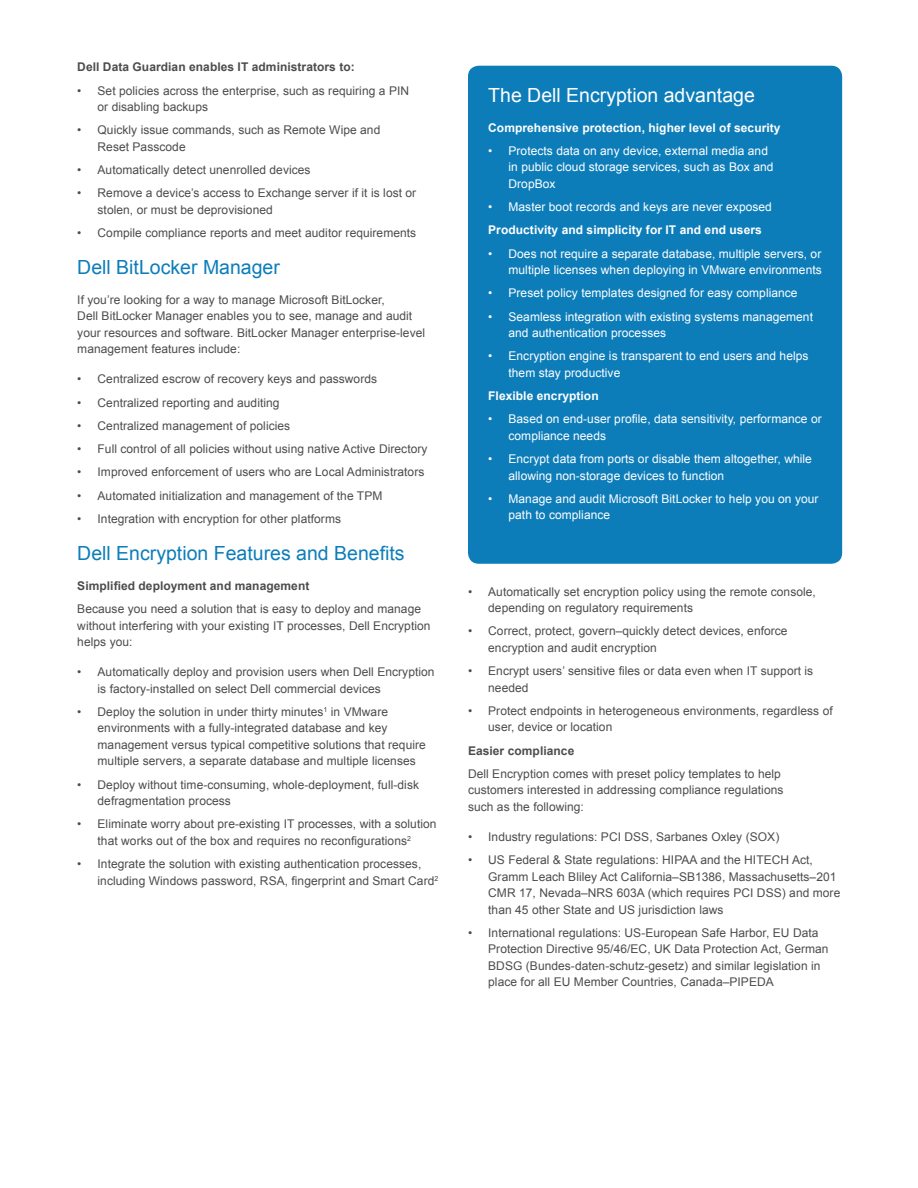
<style>
.page{position:relative;width:918px;height:1188px;background:#fff}
.page>*{position:absolute;margin:0;border:0;box-sizing:border-box;transform-origin:0 0}
.t1{font:19.5px "Arial";color:#0d7dba}
.t2{font:19.5px "Arial";color:#fff}
.t3{font:12px/16.5px "Arial";letter-spacing:.005em;color:#4b4c4d}
.t4{font:12px/16.5px "Arial";letter-spacing:.005em;color:#fff}
.t5{font:700 12px "Arial";letter-spacing:.005em;color:#fff}
.t6{font:700 12px "Arial";letter-spacing:.005em;color:#4b4c4d}
</style>
<div class="page">
<div style="left:468px;top:66px;width:374px;height:498px;background:#0d7dba;border-radius:11px"></div>
<p class="t6" style="left:77px;top:59px;width:279px">Dell Data Guardian enables IT administrators to:</p>
<p class="t3" style="left:98px;top:82px;width:313px;text-indent:-20px">• Set policies across the enterprise, such as requiring a PIN or disabling backups</p>
<p class="t3" style="left:98px;top:122px;width:284px;text-indent:-20px">• Quickly issue commands, such as Remote Wipe and<br>Reset Passcode</p>
<p class="t3" style="left:77px;top:162px;width:235px">• Automatically detect unenrolled devices</p>
<p class="t3" style="left:98px;top:185px;width:320px;text-indent:-20px">• Remove a device’s access to Exchange server if it is lost or stolen, or must be deprovisioned</p>
<p class="t3" style="left:77px;top:225px;width:340px">• Compile compliance reports and meet auditor requirements</p>
<h1 class="t1" style="left:77px;top:254px;width:204px">Dell BitLocker Manager</h1>
<p class="t3" style="left:77px;top:292px;width:349px">If you’re looking for a way to manage Microsoft BitLocker,<br>Dell BitLocker Manager enables you to see, manage and audit your resources and software. BitLocker Manager enterprise-level management features include:</p>
<p class="t3" style="left:77px;top:371px;width:301px">• Centralized escrow of recovery keys and passwords</p>
<p class="t3" style="left:77px;top:394px;width:204px">• Centralized reporting and auditing</p>
<p class="t3" style="left:77px;top:418px;width:214px">• Centralized management of policies</p>
<p class="t3" style="left:77px;top:441px;width:352px">• Full control of all policies without using native Active Directory</p>
<p class="t3" style="left:77px;top:464px;width:349px">• Improved enforcement of users who are Local Administrators</p>
<p class="t3" style="left:77px;top:487px;width:307px">• Automated initialization and management of the TPM</p>
<p class="t3" style="left:77px;top:511px;width:265px">• Integration with encryption for other platforms</p>
<h1 class="t1" style="left:77px;top:540px;width:329px">Dell Encryption Features and Benefits</h1>
<p class="t6" style="left:77px;top:578px;width:234px">Simplified deployment and management</p>
<p class="t3" style="left:77px;top:601px;width:355px">Because you need a solution that is easy to deploy and manage without interfering with your existing IT processes, Dell Encryption helps you:</p>
<p class="t3" style="left:98px;top:664px;width:339px;text-indent:-20px">• Automatically deploy and provision users when Dell Encryption is factory-installed on select Dell commercial devices</p>
<p class="t3" style="left:98px;top:704px;width:330px;text-indent:-20px">• Deploy the solution in under thirty minutes<sup>1</sup> in VMware environments with a fully-integrated database and key management versus typical competitive solutions that require multiple servers, a separate database and multiple licenses</p>
<p class="t3" style="left:98px;top:776px;width:323px;text-indent:-20px">• Deploy without time-consuming, whole-deployment, full-disk defragmentation process</p>
<p class="t3" style="left:77px;top:816px;width:361px;text-align:center">• Eliminate worry about pre-existing IT processes, with a solution that works out of the box and requires no reconfigurations<sup>2</sup></p>
<p class="t3" style="left:98px;top:856px;width:342px;text-indent:-20px">• Integrate the solution with existing authentication processes, including Windows password, RSA, fingerprint and Smart Card<sup>2</sup></p>
<h1 class="t2" style="left:488px;top:82px;width:268px">The Dell Encryption advantage</h1>
<p class="t5" style="left:488px;top:119px;width:294px">Comprehensive protection, higher level of security</p>
<p class="t4" style="left:508px;top:143px;width:266px;text-indent:-20px">• Protects data on any device, external media and in public cloud storage services, such as Box and<br>DropBox</p>
<p class="t4" style="left:488px;top:199px;width:285px">• Master boot records and keys are never exposed</p>
<p class="t5" style="left:488px;top:222px;width:275px">Productivity and simplicity for IT and end users</p>
<p class="t4" style="left:488px;top:245px;width:335px;text-align:right">• Does not require a separate database, multiple servers, or multiple licenses when deploying in VMware environments</p>
<p class="t4" style="left:488px;top:285px;width:311px">• Preset policy templates designed for easy compliance</p>
<p class="t4" style="left:508px;top:308px;width:306px;text-indent:-20px">• Seamless integration with existing systems management and authentication processes</p>
<p class="t4" style="left:508px;top:348px;width:302px;text-indent:-20px">• Encryption engine is transparent to end users and helps them stay productive</p>
<p class="t5" style="left:488px;top:388px;width:112px">Flexible encryption</p>
<p class="t4" style="left:508px;top:411px;width:315px;text-indent:-20px">• Based on end-user profile, data sensitivity, performance or compliance needs</p>
<p class="t4" style="left:508px;top:451px;width:305px;text-indent:-20px">• Encrypt data from ports or disable them altogether, while allowing non-storage devices to function</p>
<p class="t4" style="left:508px;top:490px;width:312px;text-indent:-20px">• Manage and audit Microsoft BitLocker to help you on your path to compliance</p>
<p class="t3" style="left:488px;top:583px;width:329px;text-indent:-20px">• Automatically set encryption policy using the remote console, depending on regulatory requirements</p>
<p class="t3" style="left:488px;top:623px;width:301px;text-indent:-20px">• Correct, protect, govern–quickly detect devices, enforce encryption and audit encryption</p>
<p class="t3" style="left:488px;top:663px;width:327px;text-indent:-20px">• Encrypt users’ sensitive files or data even when IT support is needed</p>
<p class="t3" style="left:488px;top:703px;width:346px;text-indent:-20px">• Protect endpoints in heterogeneous environments, regardless of user, device or location</p>
<p class="t6" style="left:468px;top:743px;width:108px">Easier compliance</p>
<p class="t3" style="left:468px;top:766px;width:317px">Dell Encryption comes with preset policy templates to help customers interested in addressing compliance regulations such as the following:</p>
<p class="t3" style="left:468px;top:829px;width:313px">• Industry regulations: PCI DSS, Sarbanes Oxley (SOX)</p>
<p class="t3" style="left:488px;top:852px;width:354px;text-indent:-20px">• US Federal &amp; State regulations: HIPAA and the HITECH Act, Gramm Leach Bliley Act California–SB1386, Massachusetts–201<br>CMR 17, Nevada–NRS 603A (which requires PCI DSS) and more than 45 other State and US jurisdiction laws</p>
<p class="t3" style="left:488px;top:925px;width:342px;text-indent:-20px">• International regulations: US-European Safe Harbor, EU Data Protection Directive 95/46/EC, UK Data Protection Act, German BDSG (Bundes-daten-schutz-gesetz) and similar legislation in place for all EU Member Countries, Canada–PIPEDA</p>
</div>
